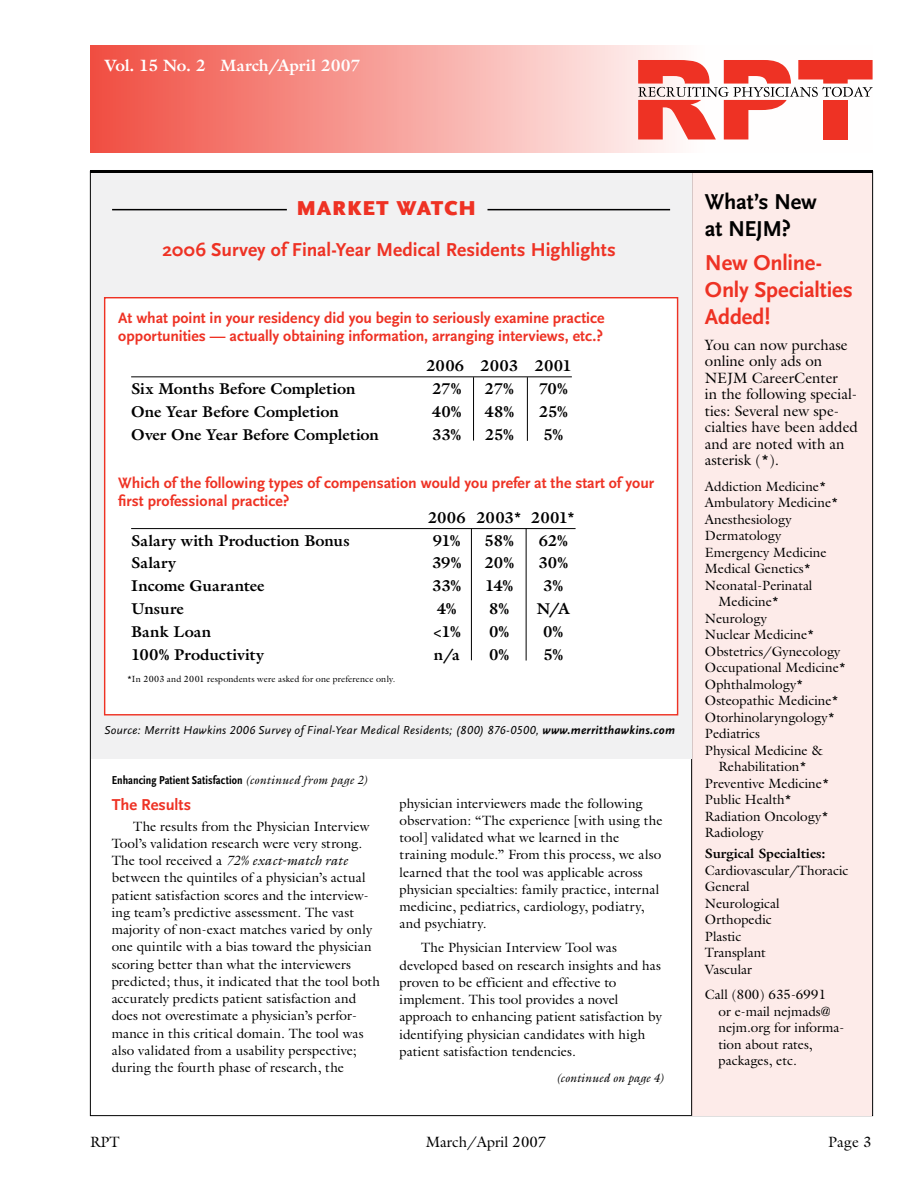
<style>
.page{position:relative;width:918px;height:1188px;background:#fff}
.page>*{position:absolute;margin:0;border:0;box-sizing:border-box;transform-origin:0 0}
.t1{font:700 22.5px/27px "Scala Sans";letter-spacing:-.005em;color:#ee3224}
.t2{font:700 22.5px/27px "Scala Sans";letter-spacing:-.01em;color:#000}
.t3{font:900 21px "Scala Sans";letter-spacing:.045em;color:#ee3224}
.t4{font:700 19.5px "Scala Sans";color:#ee3224}
.t5{font:700 16.5px "Galliard Std";letter-spacing:-.005em;color:#fff}
.t6{font:700 16.5px "Scala Sans";letter-spacing:-.005em;color:#ee3224}
.t7{font:700 15.75px "Galliard Std";color:#000}
.t8{font:700 15.75px/18.6px "Scala Sans";letter-spacing:-.005em;color:#ee3224}
.t9{font:700 15.75px/18.6px "Scala Sans LF";color:#ee3224}
.t10{font:700 15.75px "Galliard";color:#000}
.t11{font:700 15.75px "Galliard Std";letter-spacing:.02em;color:#000}
.t12{font:15px/16.5px "Galliard Std";color:#000}
.t13{font:13.5px/17.2px "Galliard Std";color:#000}
.t14{font:13.5px/16.5px "Galliard";color:#000}
.t15{font:700 13.5px "Galliard Std";color:#000}
.t16{font:italic 12px "Scala Sans LF";letter-spacing:.025em;color:#000}
.t17{font:12px "Scala Sans Bold Con";letter-spacing:.005em;color:#000}
.t18{font:italic 12px "Galliard Std";letter-spacing:.005em;color:#000}
.t19{font:9px "Galliard Std";letter-spacing:.015em;color:#000}
.s1{font-family:"Scala Sans";font-weight:700}
.s2{font-family:"Galliard Std";font-style:italic}
.s3{font-style:italic}
</style>
<div class="page">
<div style="left:691px;top:171px;width:181px;height:944px;background:#fdebe9"></div>
<hr style="left:90px;top:170px;width:783px;height:3px;background:#000">
<hr style="left:691px;top:171px;width:1px;height:945px;background:#000">
<div style="left:90px;top:45px;width:783px;height:108px;background:linear-gradient(to right,#f1564b,#fff)"></div>
<svg style="left:638px;top:60px;width:235px;height:79px"></svg>
<div style="left:91px;top:173px;width:600px;height:586px;background:#f1f1f2"></div>
<hr style="left:112px;top:209px;width:175px;height:1px;background:#000">
<hr style="left:488px;top:209px;width:182px;height:1px;background:#000">
<div style="left:105px;top:298px;width:573px;height:417px;background:#fff"></div>
<hr style="left:131px;top:376px;width:441px;height:1px;background:#000">
<hr style="left:131px;top:528px;width:445px;height:1px;background:#000">
<hr style="left:473px;top:377px;width:1px;height:64px;background:#000">
<hr style="left:527px;top:377px;width:1px;height:64px;background:#000">
<hr style="left:471px;top:529px;width:1px;height:131px;background:#000">
<hr style="left:526px;top:529px;width:1px;height:132px;background:#000">
<p class="t5" style="left:104px;top:55px;width:257px">Vol. 15 No. 2 March/April 2007</p>
<h2 class="t3" style="left:296px;top:196px;width:181px">MARKET WATCH</h2>
<h3 class="t4" style="left:162px;top:239px;width:455px">2006 Survey of Final-Year Medical Residents Highlights</h3>
<p class="t8" style="left:118px;top:309px;width:488px">At what point in your residency did you begin to seriously examine practice opportunities — actually obtaining information, arranging interviews, etc.?</p>
<p class="t10" style="left:426px;top:355px;width:147px">2006 2003 2001</p>
<p class="t7" style="left:131px;top:378px;width:226px">Six Months Before Completion</p>
<p class="t7" style="left:432px;top:378px;width:31px">27%</p>
<p class="t7" style="left:485px;top:378px;width:31px">27%</p>
<p class="t7" style="left:539px;top:378px;width:31px">70%</p>
<p class="t7" style="left:131px;top:401px;width:209px">One Year Before Completion</p>
<p class="t7" style="left:432px;top:401px;width:31px">40%</p>
<p class="t7" style="left:484px;top:401px;width:31px">48%</p>
<p class="t7" style="left:539px;top:401px;width:30px">25%</p>
<p class="t7" style="left:131px;top:424px;width:249px">Over One Year Before Completion</p>
<p class="t7" style="left:432px;top:424px;width:31px">33%</p>
<p class="t7" style="left:485px;top:424px;width:30px">25%</p>
<p class="t7" style="left:543px;top:424px;width:21px">5%</p>
<p class="t9" style="left:118px;top:474px;width:538px">Which of the following types of compensation would you prefer at the start of your first professional practice?</p>
<p class="t7" style="left:428px;top:507px;width:149px">2006 2003* 2001*</p>
<p class="t7" style="left:131px;top:530px;width:220px">Salary with Production Bonus</p>
<p class="t7" style="left:433px;top:530px;width:29px">91%</p>
<p class="t7" style="left:485px;top:530px;width:31px">58%</p>
<p class="t7" style="left:539px;top:530px;width:30px">62%</p>
<p class="t7" style="left:131px;top:553px;width:46px">Salary</p>
<p class="t7" style="left:432px;top:553px;width:31px">39%</p>
<p class="t7" style="left:484px;top:553px;width:31px">20%</p>
<p class="t7" style="left:538px;top:553px;width:31px">30%</p>
<p class="t7" style="left:131px;top:576px;width:135px">Income Guarantee</p>
<p class="t7" style="left:432px;top:576px;width:31px">33%</p>
<p class="t7" style="left:485px;top:576px;width:30px">14%</p>
<p class="t7" style="left:543px;top:576px;width:21px">3%</p>
<p class="t7" style="left:131px;top:599px;width:54px">Unsure</p>
<p class="t7" style="left:437px;top:599px;width:21px">4%</p>
<p class="t7" style="left:489px;top:599px;width:22px">8%</p>
<p class="t7" style="left:537px;top:599px;width:34px">N/A</p>
<p class="t11" style="left:131px;top:622px;width:82px">Bank Loan</p>
<p class="t7" style="left:433px;top:622px;width:30px">&lt;1%</p>
<p class="t7" style="left:489px;top:622px;width:22px">0%</p>
<p class="t7" style="left:543px;top:622px;width:22px">0%</p>
<p class="t7" style="left:131px;top:645px;width:134px">100% Productivity</p>
<p class="t7" style="left:434px;top:645px;width:27px">n/a</p>
<p class="t7" style="left:489px;top:645px;width:22px">0%</p>
<p class="t7" style="left:543px;top:645px;width:21px">5%</p>
<p class="t19" style="left:127px;top:674px;width:270px">*In 2003 and 2001 respondents were asked for one preference only.</p>
<p class="t16" style="left:104px;top:724px;width:572px">Source: Merritt Hawkins 2006 Survey of Final-Year Medical Residents; (800) 876-0500, <span class="s1">www.merritthawkins.com</span></p>
<p class="t17" style="left:112px;top:774px;width:258px">Enhancing Patient Satisfaction <span class="s2">(continued from page 2)</span></p>
<p class="t6" style="left:112px;top:796px;width:81px">The Results</p>
<p class="t13" style="left:112px;top:817px;width:270px;text-indent:22px">The results from the Physician Interview Tool’s validation research were very strong.<br>The tool received a <span class="s3">72% exact-match rate </span>between the quintiles of a physician’s actual patient satisfaction scores and the interview&shy;ing team’s predictive assessment. The vast majority of non-exact matches varied by only one quintile with a bias toward the physician scoring better than what the interviewers predicted; thus, it indicated that the tool both accurately predicts patient satisfaction and does not overestimate a physician’s perfor&shy;mance in this critical domain. The tool was also validated from a usability perspective; during the fourth phase of research, the</p>
<p class="t13" style="left:400px;top:794px;width:265px">physician interviewers made the following observation: “The experience [with using the tool] validated what we learned in the training module.” From this process, we also learned that the tool was applicable across physician specialties: family practice, internal medicine, pediatrics, cardiology, podiatry, and psychiatry.</p>
<p class="t13" style="left:400px;top:939px;width:264px;text-indent:22px">The Physician Interview Tool was developed based on research insights and has proven to be efficient and effective to implement. This tool provides a novel approach to enhancing patient satisfaction by identifying physician candidates with high patient satisfaction tendencies.</p>
<p class="t18" style="left:556px;top:1070px;width:110px">(continued on page 4)</p>
<h1 class="t2" style="left:705px;top:189px;width:114px">What’s New at NEJM?</h1>
<h1 class="t1" style="left:705px;top:250px;width:149px">New Online-<br>Only Specialties<br>Added!</h1>
<p class="t12" style="left:705px;top:336px;width:154px">You can now purchase online only ads on<br>NEJM CareerCenter<br>in the following special&shy;ties: Several new spe&shy;cialties have been added and are noted with an asterisk (*).</p>
<p class="t13" style="left:705px;top:478px;width:135px;line-height:16.5px">Addiction Medicine*<br>Ambulatory Medicine*<br>Anesthesiology<br>Dermatology<br>Emergency Medicine<br>Medical Genetics*</p>
<p class="t14" style="left:718px;top:577px;width:95px;text-indent:-14px">Neonatal-Perinatal<br>Medicine*</p>
<p class="t13" style="left:705px;top:610px;width:143px;line-height:16.5px">Neurology<br>Nuclear Medicine*<br>Obstetrics/Gynecology<br>Occupational Medicine*</p>
<p class="t14" style="left:705px;top:676px;width:100px">Ophthalmology*</p>
<p class="t13" style="left:705px;top:692px;width:135px">Osteopathic Medicine*</p>
<p class="t13" style="left:705px;top:708px;width:132px">Otorhinolaryngology*</p>
<p class="t13" style="left:705px;top:725px;width:57px">Pediatrics</p>
<p class="t13" style="left:705px;top:741px;width:120px">Physical Medicine &amp;</p>
<p class="t13" style="left:718px;top:758px;width:90px">Rehabilitation*</p>
<p class="t13" style="left:705px;top:774px;width:126px">Preventive Medicine*</p>
<p class="t13" style="left:705px;top:791px;width:88px">Public Health*</p>
<p class="t13" style="left:705px;top:807px;width:125px">Radiation Oncology*</p>
<p class="t13" style="left:705px;top:824px;width:60px">Radiology</p>
<p class="t15" style="left:705px;top:845px;width:122px">Surgical Specialties:</p>
<p class="t13" style="left:705px;top:862px;width:145px;line-height:16.5px">Cardiovascular/Thoracic<br>General<br>Neurological<br>Orthopedic<br>Plastic<br>Transplant<br>Vascular</p>
<p class="t13" style="left:718px;top:986px;width:127px;line-height:16.5px;text-indent:-14px">Call (800) 635-6991<br>or e-mail nejmads@ nejm.org for informa&shy;tion about rates, packages, etc.</p>
<p class="t12" style="left:90px;top:1133px;width:31px">RPT</p>
<p class="t12" style="left:426px;top:1133px;width:122px">March/April 2007</p>
<p class="t12" style="left:828px;top:1133px;width:45px">Page 3</p>
</div>
